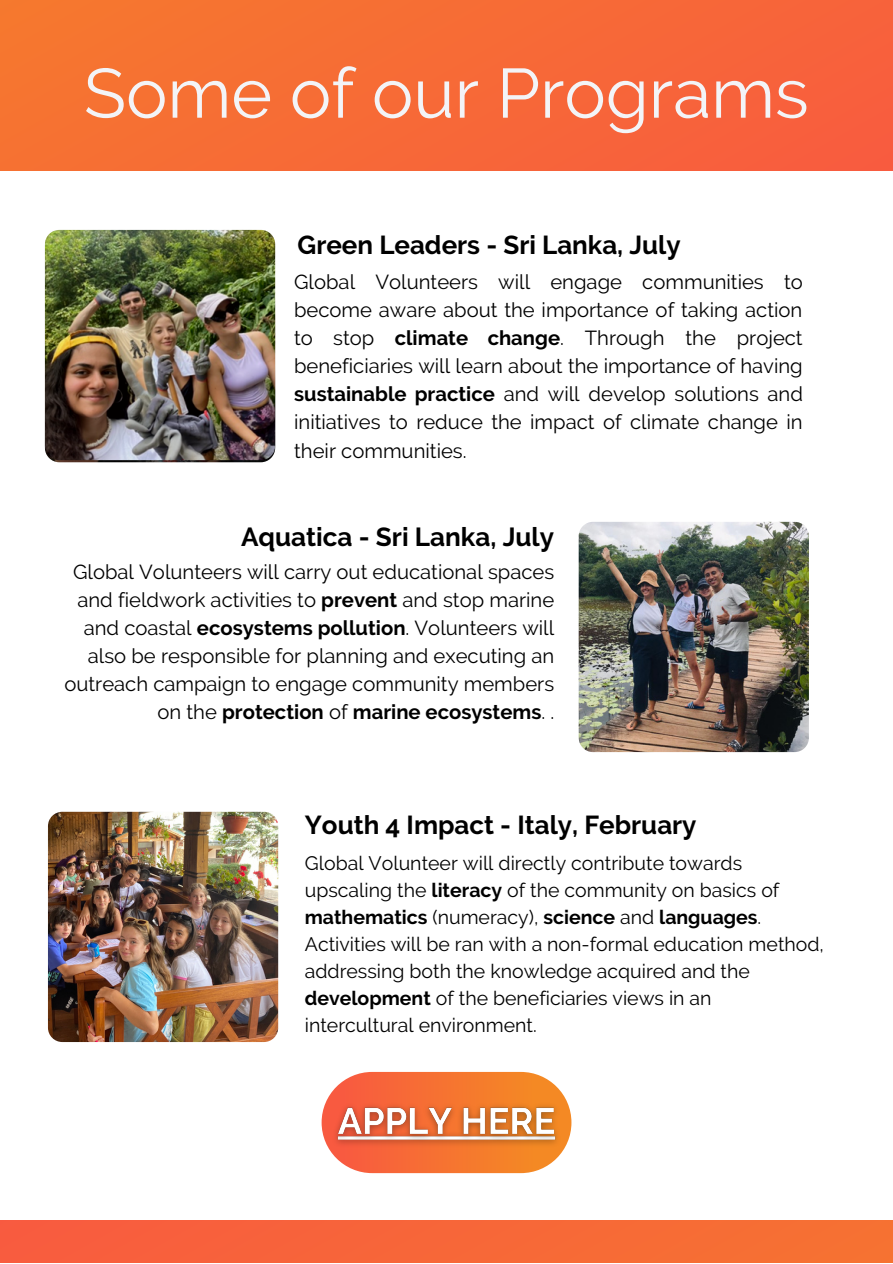
<style>
.page{position:relative;width:893px;height:1264px;background:#fff}
.page>*{position:absolute;margin:0;border:0;box-sizing:border-box;transform-origin:0 0}
.t1{font:69.45px "Raleway";color:#f3f4f7}
.t2{font:700 26.1px "Raleway";color:#000}
.t3{font:700 25.95px "Raleway";color:#000}
.t4{font:20.25px/28px "Raleway";color:#000;text-align:right}
.t5{font:19.5px/27px "Raleway";color:#000}
.s1{font-weight:700}
</style>
<div class="page">
<div style="left:0;top:0;width:892px;height:171px;background:#f76a37"></div>
<div style="left:0;top:1220px;width:892px;height:42px;background:#f76639"></div>
<img style="left:45px;top:230px;width:230px;height:230px;border-radius:14px">
<div style="left:321px;top:1071px;width:250px;height:102px;background:linear-gradient(to right,#f9614c,#f48f24);border-radius:51px"></div>
<img style="left:327px;top:1090px;width:238px;height:64px">
<img style="left:578px;top:522px;width:230px;height:230px;border-radius:14px">
<img style="left:48px;top:811px;width:230px;height:230px;border-radius:14px">
<h1 class="t1" style="left:84px;top:52px;width:726px">Some of our Programs</h1>
<p class="t3" style="left:297px;top:230px;width:384px">Green Leaders - Sri Lanka, July</p>
<p class="t4" style="left:294px;top:268px;width:510px;text-align:justify">Global Volunteers will engage communities to become aware about the importance of taking action to stop <span class="s1">climate change</span>. Through the project beneficiaries will learn about the importance of having <span class="s1">sustainable practice</span> and will develop solutions and initiatives to reduce the impact of climate change in their communities.</p>
<p class="t2" style="left:241px;top:521px;width:315px">Aquatica - Sri Lanka, July</p>
<p class="t4" style="left:64px;top:557px;width:491px">Global Volunteers will carry out educational spaces and fieldwork activities to <span class="s1">prevent</span> and stop marine and coastal <span class="s1">ecosystems pollution</span>. Volunteers will also be responsible for planning and executing an outreach campaign to engage community members on the <span class="s1">protection</span> of <span class="s1">marine ecosystems</span>. .</p>
<p class="t3" style="left:305px;top:809px;width:393px">Youth 4 Impact - Italy, February</p>
<p class="t5" style="left:305px;top:849px;width:520px">Global Volunteer will directly contribute towards upscaling the <span class="s1">literacy</span> of the community on basics of <span class="s1">mathematics</span> (numeracy), <span class="s1">science</span> and <span class="s1">languages</span>.<br>Activities will be ran with a non-formal education method, addressing both the knowledge acquired and the <span class="s1">development</span> of the beneficiaries views in an intercultural environment.</p>
</div>
